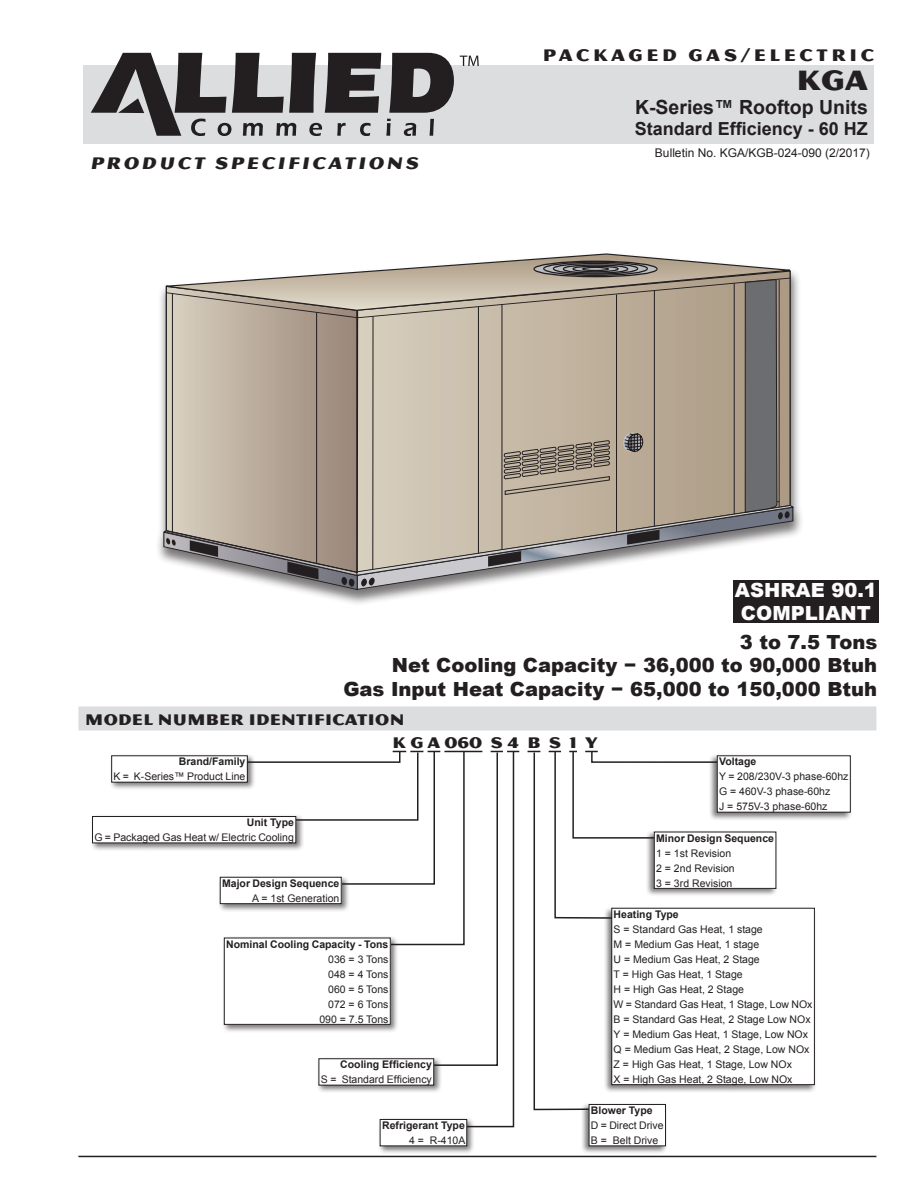
<style>
.page{position:relative;width:918px;height:1188px;background:#fff}
.page>*{position:absolute;margin:0;border:0;box-sizing:border-box;transform-origin:0 0}
.Model_Number{font:30px "Magnesium";color:#231f20}
.Efficiency_Capacity{font:900 19.5px "Arial";color:#231f20}
.Market_Name{font:700 19.5px "Arial";color:#231f20}
.Efficiency_Capacity-2{font:900 19.5px "Arial";color:#fcfcfc}
.Unit_Detail{font:700 18px "Arial";color:#231f20}
.Product_Specificatio{font:italic 18px "Magnesium";color:#231f20}
.Front_Page_Head{font:18px "Magnesium";letter-spacing:.2em;color:#231f20}
.Mag_Head_11_-_TOC{font:16.5px "Magnesium";letter-spacing:.02em;color:#231f20}
.Model_Number_ID_Coml{font:16.5px "Magnesium";letter-spacing:.25em;color:#231f20}
.Bulletin_Date{font:12px "Arial";color:#231f20}
.Model_ID_-_Left_Alig{font:10.5px/15px "Arial";color:#231f20}
.Model_ID_-_Right_Ali{font:10.5px/15px "Arial";color:#231f20;text-align:right}
.Model_ID_-_Right_Ali-2{font:700 10.5px/15px "Arial";color:#231f20;text-align:right}
.s1{font-weight:700}
.s2{font-weight:400}
</style>
<div class="page">
<div style="left:84px;top:65px;width:790px;height:79px;background:#dcdddf"></div>
<div style="left:79px;top:707px;width:797px;height:23px;background:#dcdddf"></div>
<div style="left:78px;top:706px;width:798px;height:24px;border:2px solid #dcdddf"></div>
<svg style="left:528px;top:750px;width:181px;height:361px"></svg>
<div style="left:110px;top:753px;width:146px;height:38px;background:#231f20;opacity:.6"></div>
<div style="left:112px;top:756px;width:135px;height:26px;background:#fff"></div>
<div style="left:111px;top:755px;width:137px;height:28px;border:1px solid #231f20"></div>
<svg style="left:225px;top:750px;width:294px;height:378px"></svg>
<div style="left:90px;top:814px;width:214px;height:37px;background:#231f20;opacity:.6"></div>
<div style="left:93px;top:817px;width:203px;height:26px;background:#fff"></div>
<div style="left:92px;top:816px;width:204px;height:27px;border:1px solid #231f20"></div>
<div style="left:218px;top:875px;width:132px;height:37px;background:#231f20;opacity:.6"></div>
<div style="left:220px;top:877px;width:121px;height:27px;background:#fff"></div>
<div style="left:220px;top:877px;width:122px;height:27px;border:1px solid #231f20"></div>
<div style="left:222px;top:936px;width:177px;height:97px;background:#231f20;opacity:.6"></div>
<div style="left:224px;top:938px;width:166px;height:86px;background:#fff"></div>
<div style="left:224px;top:938px;width:167px;height:87px;border:1px solid #231f20"></div>
<div style="left:317px;top:1056px;width:125px;height:38px;background:#231f20;opacity:.6"></div>
<div style="left:319px;top:1059px;width:115px;height:26px;background:#fff"></div>
<div style="left:319px;top:1058px;width:115px;height:28px;border:1px solid #231f20"></div>
<div style="left:378px;top:1117px;width:97px;height:37px;background:#231f20;opacity:.6"></div>
<div style="left:380px;top:1119px;width:87px;height:27px;background:#fff"></div>
<div style="left:380px;top:1119px;width:87px;height:27px;border:1px solid #231f20"></div>
<div style="left:581px;top:1102px;width:87px;height:52px;background:#231f20;opacity:.6"></div>
<div style="left:589px;top:1104px;width:77px;height:42px;background:#fff"></div>
<div style="left:589px;top:1104px;width:77px;height:42px;border:1px solid #231f20"></div>
<div style="left:603px;top:906px;width:214px;height:187px;background:#231f20;opacity:.6"></div>
<div style="left:612px;top:908px;width:202px;height:177px;background:#fff"></div>
<div style="left:611px;top:908px;width:204px;height:177px;border:1px solid #231f20"></div>
<div style="left:646px;top:830px;width:132px;height:67px;background:#231f20;opacity:.6"></div>
<div style="left:654px;top:832px;width:122px;height:56px;background:#fff"></div>
<div style="left:654px;top:832px;width:122px;height:57px;border:1px solid #231f20"></div>
<div style="left:709px;top:753px;width:143px;height:68px;background:#231f20;opacity:.6"></div>
<div style="left:717px;top:756px;width:133px;height:56px;background:#fff"></div>
<div style="left:717px;top:755px;width:134px;height:58px;border:1px solid #231f20"></div>
<hr style="left:78px;top:1156px;width:798px;height:1px;background:#231f20">
<div style="left:733px;top:580px;width:146px;height:42px;background:#231f20"></div>
<div style="left:155px;top:251px;width:649px;height:355px;background:#231f20;opacity:.6"></div>
<svg style="left:162px;top:253px;width:633px;height:370px"></svg>
<svg style="left:91px;top:53px;width:363px;height:83px"></svg>
<svg style="left:460px;top:56px;width:19px;height:10px"></svg>
<p class="Product_Specificatio" style="left:90px;top:152px;width:333px">PRODUCT SPECIFICATIONS</p>
<p class="Front_Page_Head" style="left:543px;top:44px;width:333px">PACKAGED GAS/ELECTRIC</p>
<p class="Model_Number" style="left:796px;top:63px;width:73px">KGA</p>
<p class="Market_Name" style="left:635px;top:94px;width:234px">K-Series™ Rooftop Units</p>
<p class="Unit_Detail" style="left:635px;top:117px;width:235px">Standard Efficiency - 60 HZ</p>
<p class="Bulletin_Date" style="left:655px;top:145px;width:216px">Bulletin No. KGA/KGB-024-090 (2/2017)</p>
<p class="Efficiency_Capacity-2" style="left:735px;top:576px;width:143px">ASHRAE 90.1</p>
<p class="Efficiency_Capacity-2" style="left:741px;top:599px;width:131px">COMPLIANT</p>
<p class="Efficiency_Capacity" style="left:740px;top:628px;width:139px">3 to 7.5 Tons</p>
<p class="Efficiency_Capacity" style="left:392px;top:651px;width:487px">Net Cooling Capacity − 36,000 to 90,000 Btuh</p>
<p class="Efficiency_Capacity" style="left:343px;top:675px;width:535px">Gas Input Heat Capacity − 65,000 to 150,000 Btuh</p>
<p class="Mag_Head_11_-_TOC" style="left:85px;top:710px;width:321px">MODEL NUMBER IDENTIFICATION</p>
<p class="Model_Number_ID_Coml" style="left:393px;top:733px;width:207px">KGA060 S4 B S 1 Y</p>
<p class="Model_ID_-_Right_Ali" style="left:114px;top:754px;width:133px"><span class="s1">Brand/Family<br></span>K = K-Series™ Product Line</p>
<p class="Model_ID_-_Right_Ali" style="left:94px;top:815px;width:201px"><span class="s1">Unit Type<br></span>G = Packaged Gas Heat w/ Electric Cooling</p>
<p class="Model_ID_-_Right_Ali-2" style="left:222px;top:876px;width:119px">Major Design Sequence<br><span class="s2">A = 1st Generation</span></p>
<p class="Model_ID_-_Right_Ali" style="left:226px;top:936px;width:164px"><span class="s1">Nominal Cooling Capacity - Tons<br></span>036 = 3 Tons<br>048 = 4 Tons<br>060 = 5 Tons<br>072 = 6 Tons<br>090 = 7.5 Tons</p>
<p class="Model_ID_-_Right_Ali" style="left:321px;top:1057px;width:113px"><span class="s1">Cooling Efficiency<br></span>S = Standard Efficiency</p>
<p class="Model_ID_-_Right_Ali-2" style="left:382px;top:1118px;width:85px">Refrigerant Type<br><span class="s2">4 = R-410A</span></p>
<p class="Model_ID_-_Left_Alig" style="left:719px;top:754px;width:131px"><span class="s1">Voltage<br></span>Y = 208/230V-3 phase-60hz<br>G = 460V-3 phase-60hz<br>J = 575V-3 phase-60hz</p>
<p class="Model_ID_-_Left_Alig" style="left:656px;top:830px;width:119px"><span class="s1">Minor Design Sequence<br></span>1 = 1st Revision<br>2 = 2nd Revision<br>3 = 3rd Revision</p>
<p class="Model_ID_-_Left_Alig" style="left:614px;top:907px;width:151px"><span class="s1">Heating Type<br></span>S = Standard Gas Heat, 1 stage<br>M = Medium Gas Heat, 1 stage</p>
<p class="Model_ID_-_Left_Alig" style="left:614px;top:952px;width:200px">U = Medium Gas Heat, 2 Stage<br>T = High Gas Heat, 1 Stage<br>H = High Gas Heat, 2 Stage<br>W = Standard Gas Heat, 1 Stage, Low NOx<br>B = Standard Gas Heat, 2 Stage Low NOx</p>
<p class="Model_ID_-_Left_Alig" style="left:614px;top:1027px;width:197px">Y = Medium Gas Heat, 1 Stage, Low NOx<br>Q = Medium Gas Heat, 2 Stage, Low NOx<br>Z = High Gas Heat, 1 Stage, Low NOx</p>
<p class="Model_ID_-_Left_Alig" style="left:614px;top:1072px;width:180px">X = High Gas Heat, 2 Stage, Low NOx</p>
<p class="Model_ID_-_Left_Alig" style="left:591px;top:1103px;width:74px"><span class="s1">Blower Type<br></span>D = Direct Drive<br>B = Belt Drive</p>
</div>
